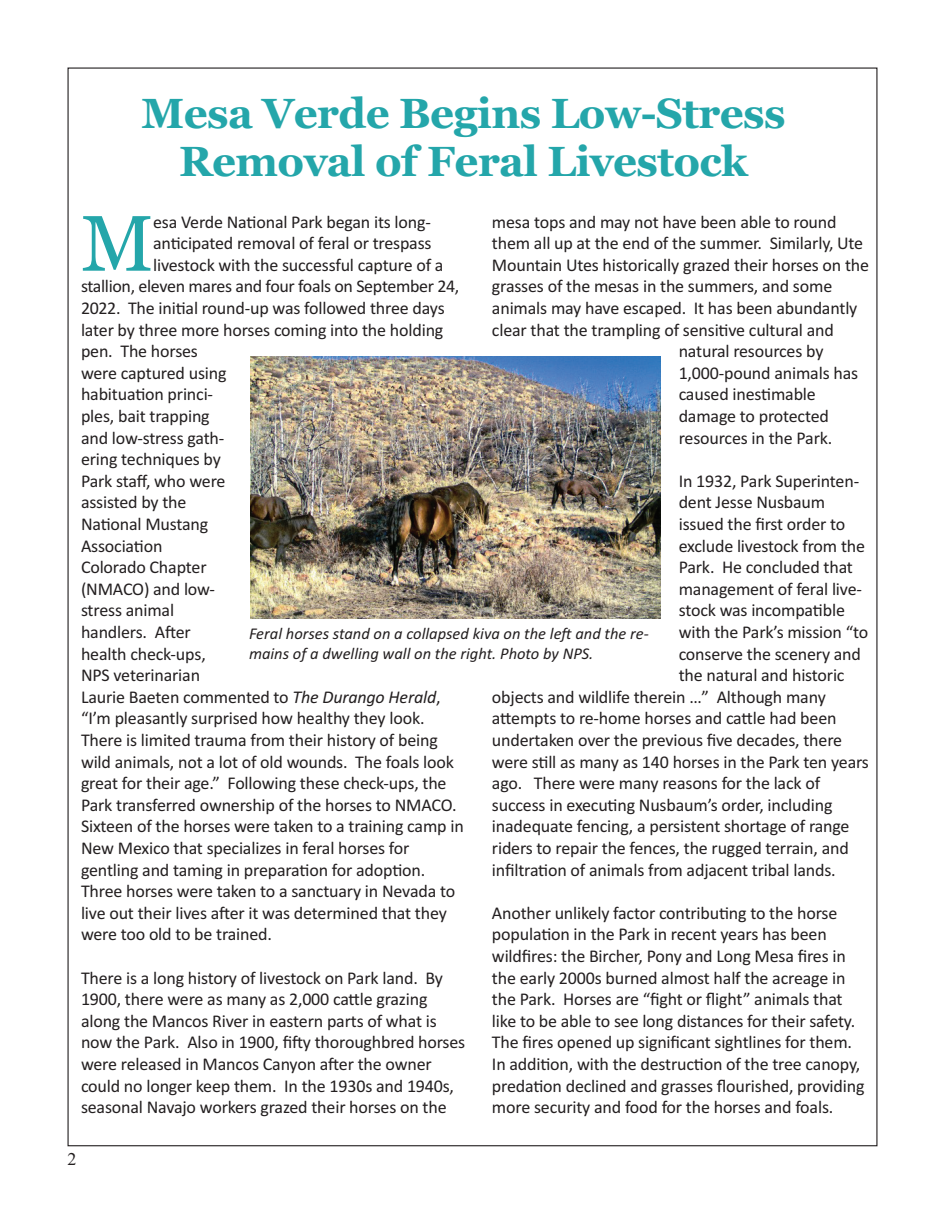
<style>
.page{position:relative;width:945px;height:1215px;background:#fff}
.page>*{position:absolute;margin:0;border:0;box-sizing:border-box;transform-origin:0 0}
.t1{font:78.75px "Georgia";color:#24a6aa}
.t2{font:700 42px/48px "Georgia";letter-spacing:-.015em;color:#24a6aa;text-align:center}
.t3{font:18px/21.6px "Calibri";letter-spacing:-.01em;color:#231f20}
.t4{font:18px "Times New Roman";color:#231f20}
.t5{font:italic 16.5px/19.8px "Calibri";color:#231f20}
.s1{font-style:italic}
</style>
<div class="page">
<img style="left:250px;top:357px;width:411px;height:262px">
<p class="t2" style="left:141px;top:93px;width:646px">Mesa Verde Begins Low-Stress<br>Removal of Feral Livestock</p>
<p class="t1" style="left:81px;top:197px;width:75px">M</p>
<p class="t3" style="left:153px;top:212px;width:279px">esa Verde National Park began its long‐</p>
<p class="t3" style="left:492px;top:212px;width:346px">mesa tops and may not have been able to round</p>
<p class="t3" style="left:492px;top:234px;width:373px">them all up at the end of the summer. Similarly, Ute</p>
<p class="t3" style="left:492px;top:255px;width:379px">Mountain Utes historically grazed their horses on the</p>
<p class="t3" style="left:492px;top:277px;width:342px">grasses of the mesas in the summers, and some</p>
<p class="t3" style="left:492px;top:299px;width:367px">animals may have escaped. It has been abundantly</p>
<p class="t3" style="left:492px;top:320px;width:343px">clear that the trampling of sensitive cultural and</p>
<p class="t3" style="left:679px;top:342px;width:146px">natural resources by</p>
<p class="t3" style="left:679px;top:363px;width:181px">1,000‐pound animals has</p>
<p class="t3" style="left:679px;top:385px;width:139px">caused inestimable</p>
<p class="t3" style="left:679px;top:407px;width:152px">damage to protected</p>
<p class="t3" style="left:679px;top:428px;width:155px">resources in the Park.</p>
<p class="t3" style="left:679px;top:471px;width:182px">In 1932, Park Superinten‐</p>
<p class="t3" style="left:679px;top:493px;width:148px">dent Jesse Nusbaum</p>
<p class="t3" style="left:679px;top:515px;width:168px">issued the first order to</p>
<p class="t3" style="left:679px;top:536px;width:188px">exclude livestock from the</p>
<p class="t3" style="left:679px;top:558px;width:176px">Park. He concluded that</p>
<p class="t3" style="left:679px;top:579px;width:185px">management of feral live‐</p>
<p class="t3" style="left:679px;top:601px;width:168px">stock was incompatible</p>
<p class="t3" style="left:679px;top:623px;width:191px">with the Park’s mission “to</p>
<p class="t3" style="left:679px;top:644px;width:184px">conserve the scenery and</p>
<p class="t3" style="left:679px;top:666px;width:167px">the natural and historic</p>
<p class="t3" style="left:492px;top:687px;width:335px">objects and wildlife therein …” Although many</p>
<p class="t3" style="left:492px;top:709px;width:346px">attempts to re‐home horses and cattle had been</p>
<p class="t3" style="left:492px;top:731px;width:352px">undertaken over the previous five decades, there</p>
<p class="t3" style="left:492px;top:752px;width:378px">were still as many as 140 horses in the Park ten years</p>
<p class="t3" style="left:492px;top:774px;width:330px">ago. There were many reasons for the lack of</p>
<p class="t3" style="left:492px;top:795px;width:342px">success in executing Nusbaum’s order, including</p>
<p class="t3" style="left:492px;top:817px;width:359px">inadequate fencing, a persistent shortage of range</p>
<p class="t3" style="left:492px;top:839px;width:358px">riders to repair the fences, the rugged terrain, and</p>
<p class="t3" style="left:492px;top:860px;width:345px">infiltration of animals from adjacent tribal lands.</p>
<p class="t3" style="left:492px;top:903px;width:374px">Another unlikely factor contributing to the horse population in the Park in recent years has been wildfires: the Bircher, Pony and Long Mesa fires in the early 2000s burned almost half the acreage in the Park. Horses are “fight or flight” animals that like to be able to see long distances for their safety.<br>The fires opened up significant sightlines for them.<br>In addition, with the destruction of the tree canopy, predation declined and grasses flourished, providing more security and food for the horses and foals.</p>
<p class="t3" style="left:153px;top:234px;width:280px">anticipated removal of feral or trespass</p>
<p class="t3" style="left:153px;top:255px;width:292px">livestock with the successful capture of a</p>
<p class="t3" style="left:81px;top:277px;width:380px">stallion, eleven mares and four foals on September 24,</p>
<p class="t3" style="left:81px;top:299px;width:365px">2022. The initial round‐up was followed three days</p>
<p class="t3" style="left:81px;top:320px;width:364px">later by three more horses coming into the holding</p>
<p class="t3" style="left:81px;top:342px;width:119px">pen. The horses</p>
<p class="t3" style="left:81px;top:363px;width:147px">were captured using</p>
<p class="t3" style="left:81px;top:385px;width:134px">habituation princi‐</p>
<p class="t3" style="left:81px;top:407px;width:130px">ples, bait trapping</p>
<p class="t3" style="left:81px;top:428px;width:145px">and low‐stress gath‐</p>
<p class="t3" style="left:81px;top:450px;width:142px">ering techniques by</p>
<p class="t3" style="left:81px;top:471px;width:146px">Park staff, who were</p>
<p class="t3" style="left:81px;top:493px;width:107px">assisted by the</p>
<p class="t3" style="left:81px;top:515px;width:129px">National Mustang</p>
<p class="t3" style="left:81px;top:536px;width:83px">Association</p>
<p class="t3" style="left:81px;top:558px;width:127px">Colorado Chapter</p>
<p class="t3" style="left:81px;top:579px;width:136px">(NMACO) and low‐</p>
<p class="t3" style="left:81px;top:601px;width:95px">stress animal</p>
<p class="t3" style="left:81px;top:623px;width:111px">handlers. After</p>
<p class="t3" style="left:81px;top:644px;width:126px">health check‐ups,</p>
<p class="t3" style="left:81px;top:666px;width:121px">NPS veterinarian</p>
<p class="t3" style="left:81px;top:687px;width:361px">Laurie Baeten commented to <span class="s1">The Durango Herald</span>,</p>
<p class="t3" style="left:81px;top:709px;width:345px">“I’m pleasantly surprised how healthy they look.</p>
<p class="t3" style="left:81px;top:731px;width:358px">There is limited trauma from their history of being</p>
<p class="t3" style="left:81px;top:752px;width:374px">wild animals, not a lot of old wounds. The foals look</p>
<p class="t3" style="left:81px;top:774px;width:367px">great for their age.” Following these check‐ups, the</p>
<p class="t3" style="left:81px;top:795px;width:377px">Park transferred ownership of the horses to NMACO.</p>
<p class="t3" style="left:81px;top:817px;width:384px">Sixteen of the horses were taken to a training camp in</p>
<p class="t3" style="left:81px;top:839px;width:330px">New Mexico that specializes in feral horses for</p>
<p class="t3" style="left:81px;top:860px;width:346px">gentling and taming in preparation for adoption.</p>
<p class="t3" style="left:81px;top:882px;width:376px">Three horses were taken to a sanctuary in Nevada to</p>
<p class="t3" style="left:81px;top:903px;width:367px">live out their lives after it was determined that they</p>
<p class="t3" style="left:81px;top:925px;width:193px">were too old to be trained.</p>
<p class="t3" style="left:81px;top:968px;width:386px">There is a long history of livestock on Park land. By 1900, there were as many as 2,000 cattle grazing along the Mancos River in eastern parts of what is now the Park. Also in 1900, fifty thoroughbred horses were released in Mancos Canyon after the owner could no longer keep them. In the 1930s and 1940s, seasonal Navajo workers grazed their horses on the</p>
<p class="t5" style="left:249px;top:625px;width:401px">Feral horses stand on a collapsed kiva on the left and the re‐ mains of a dwelling wall on the right. Photo by NPS.</p>
<p class="t4" style="left:68px;top:1149px;width:10px">2</p>
</div>
